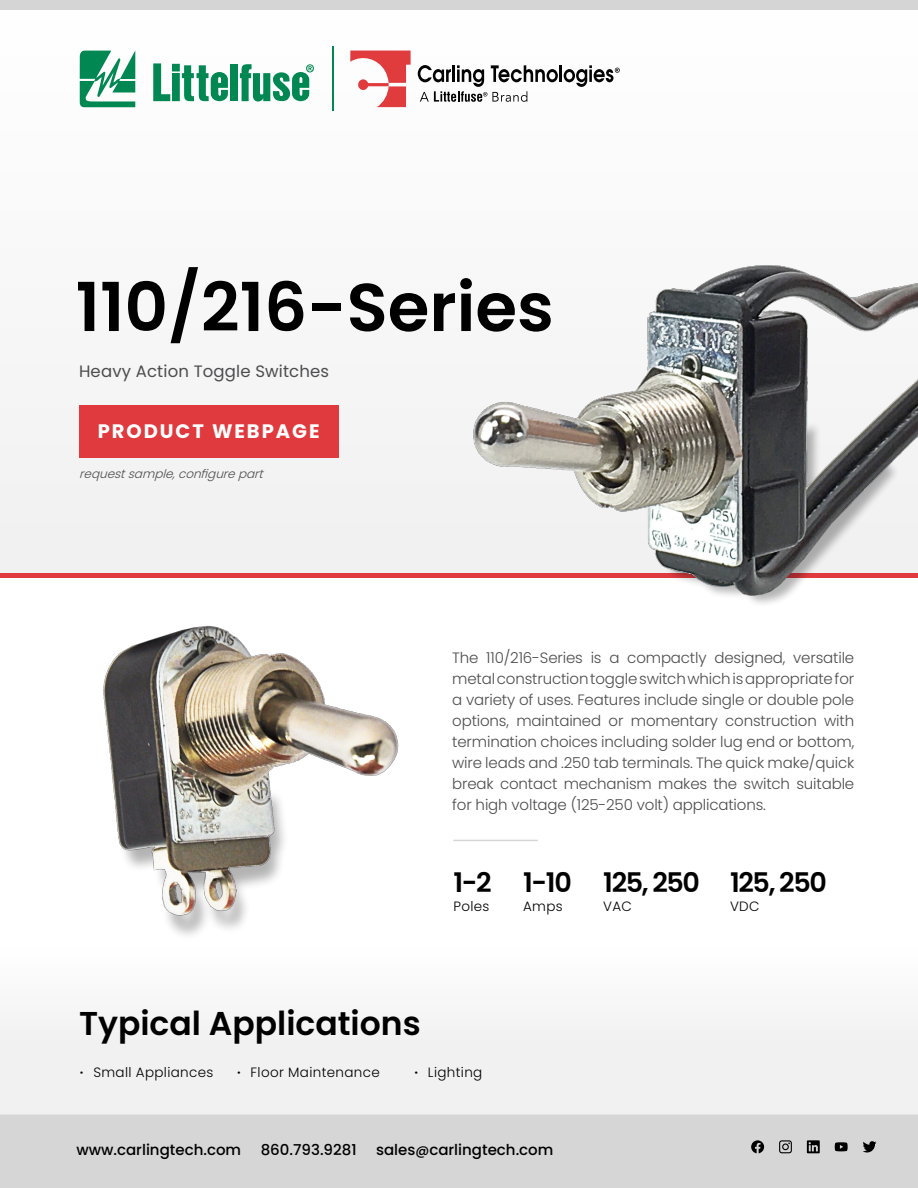
<style>
.page{position:relative;width:918px;height:1188px;background:#fff}
.page>*{position:absolute;margin:0;border:0;box-sizing:border-box;transform-origin:0 0}
.t1{font:600 67.5px "Poppins";color:#000}
.t2{font:600 33px "Poppins";color:#000}
.t3{font:600 27px "Poppins";letter-spacing:-.05em;color:#000}
.t4{font:700 19.5px "Poppins";letter-spacing:.1em;color:#fff}
.t5{font:16.5px "Poppins";letter-spacing:.01em;color:#4d4d4f}
.t6{font:300 15px/21px "Poppins";letter-spacing:-.01em;color:#4d4d4f;text-align:justify}
.t7{font:500 15px "Poppins";color:#000}
.t8{font:300 13.5px "Poppins";letter-spacing:.025em;color:#000}
.t9{font:italic 300 12px "Poppins";color:#4d4d4f}
.s1{font-weight:600}
.s2{font-size:13.5px}
</style>
<div class="page">
<div style="left:0;top:9px;width:918px;height:564px;background:#f9f9f9"></div>
<div style="left:0;top:573px;width:918px;height:5px;background:#e03a3e"></div>
<div style="left:0;top:0;width:918px;height:9px;background:#d6d5d5"></div>
<div style="left:0;top:1115px;width:918px;height:73px;background:#d6d6d6"></div>
<div style="left:0;top:1019px;width:918px;height:96px;background:#f1f1f2"></div>
<svg style="left:807px;top:1140px;width:13px;height:13px"></svg>
<svg style="left:779px;top:1140px;width:13px;height:13px"></svg>
<svg style="left:751px;top:1140px;width:13px;height:13px"></svg>
<svg style="left:835px;top:1142px;width:13px;height:9px"></svg>
<svg style="left:863px;top:1141px;width:13px;height:12px"></svg>
<svg style="left:80px;top:50px;width:55px;height:57px"></svg>
<div style="left:230px;top:64px;width:7px;height:37px;background:#008752"></div>
<svg style="left:240px;top:64px;width:74px;height:38px"></svg>
<svg style="left:153px;top:63px;width:75px;height:38px"></svg>
<hr style="left:332px;top:47px;width:2px;height:64px;background:#008752">
<svg style="left:350px;top:51px;width:61px;height:56px"></svg>
<hr style="left:559px;top:65px;width:3px;height:17px;background:#030303">
<svg style="left:564px;top:65px;width:56px;height:22px"></svg>
<svg style="left:418px;top:65px;width:140px;height:37px"></svg>
<div style="left:79px;top:405px;width:259px;height:53px;background:#e03a3e"></div>
<div style="left:653px;top:420px;width:248px;height:188px;background:#000;opacity:.3"></div>
<img style="left:473px;top:265px;width:445px;height:330px">
<div style="left:116px;top:789px;width:173px;height:151px;background:#000;opacity:.3"></div>
<img style="left:104px;top:625px;width:295px;height:291px">
<hr style="left:453px;top:840px;width:85px;height:1px;background:#d6d5d5">
<h1 class="t1" style="left:76px;top:268px;width:480px">110/216-Series</h1>
<p class="t5" style="left:79px;top:362px;width:252px">Heavy Action Toggle Switches</p>
<h3 class="t4" style="left:98px;top:420px;width:223px">PRODUCT WEBPAGE</h3>
<p class="t9" style="left:79px;top:467px;width:190px">requestsample,configurepart</p>
<p class="t6" style="left:452px;top:647px;width:404px">The 110/216-Series is a compactly designed, versatile metal construction toggle switch which is appropriate for a variety of uses. Features include single or double pole options, maintained or momentary construction with termination choices including solder lug end or bottom, wire leads and .250 tab terminals. The quick make/quick break contact mechanism makes the switch suitable for high voltage (125-250 volt) applications.</p>
<h3 class="t3" style="left:453px;top:867px;width:375px">1-2 1-10 125, 250 125, 250</h3>
<p class="t8" style="left:453px;top:898px;width:38px">Poles</p>
<p class="t8" style="left:523px;top:898px;width:41px">Amps</p>
<p class="t8" style="left:603px;top:898px;width:30px">VAC</p>
<p class="t8" style="left:730px;top:898px;width:31px">VDC</p>
<h2 class="t2" style="left:79px;top:1004px;width:343px">Typical Applications</h2>
<p class="t8" style="left:80px;top:1065px;width:135px"><span class="s1">∙</span> Small Appliances</p>
<p class="t8" style="left:237px;top:1065px;width:144px"><span class="s1">∙</span> Floor Maintenance</p>
<p class="t8" style="left:414px;top:1065px;width:69px"><span class="s1">∙</span> Lighting</p>
<p class="t7" style="left:76px;top:1141px;width:166px">www.carlingtech.com</p>
<p class="t7" style="left:261px;top:1141px;width:97px">860.793.9281</p>
<p class="t7" style="left:376px;top:1141px;width:179px">sales<span class="s2">@</span>carlingtech.com</p>
</div>
